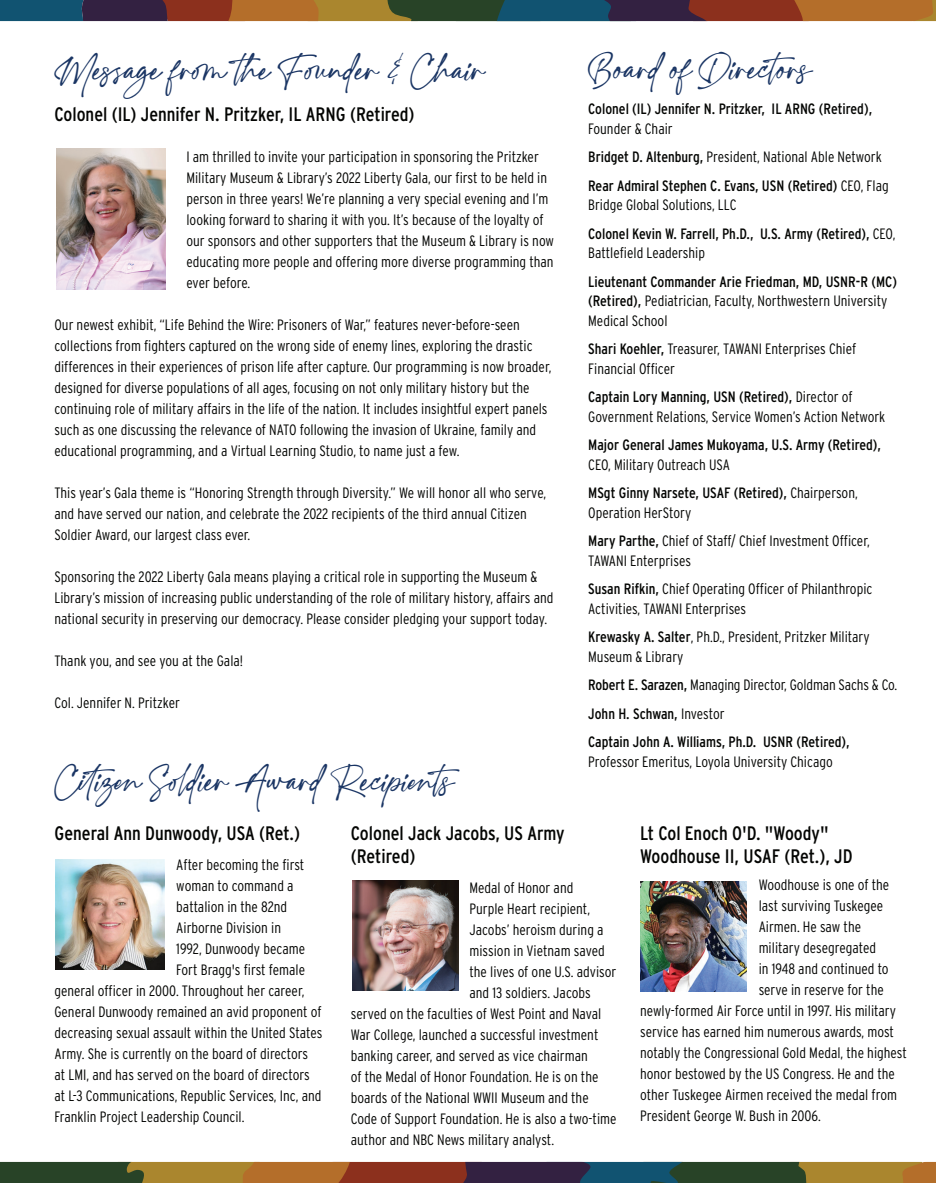
<style>
.page{position:relative;width:936px;height:1183px;background:#fff}
.page>*{position:absolute;margin:0;border:0;box-sizing:border-box;transform-origin:0 0}
.t1{font:46.5px "Charlotte Southern";color:#1a3564}
.t2{font:19.5px/22.5px "Interstate Condensed";color:#040503}
.t3{font:300 15px/21px "Interstate Condensed";color:#040503}
.t4{font:15px/28.5px "Interstate Condensed";color:#040503}
.s1{font-weight:300}
.s2{font-weight:400}
</style>
<div class="page">
<img style="left:352px;top:880px;width:106px;height:110px">
<img style="left:55px;top:859px;width:109px;height:110px">
<img style="left:640px;top:881px;width:106px;height:110px">
<img style="left:56px;top:149px;width:109px;height:140px">
<svg style="left:0;top:0;width:936px;height:21px"></svg>
<svg style="left:0;top:1162px;width:936px;height:21px"></svg>
<h1 class="t1" style="left:54px;top:46px;width:430px">Message from the Founder &amp; Chair</h1>
<h2 class="t2" style="left:54px;top:103px;width:362px">Colonel (IL) Jennifer N. Pritzker, IL ARNG (Retired)</h2>
<p class="t3" style="left:186px;top:146px;width:369px">I am thrilled to invite your participation in sponsoring the Pritzker Military Museum &amp; Library’s 2022 Liberty Gala, our first to be held in person in three years! We’re planning a very special evening and I’m looking forward to sharing it with you. It’s because of the loyalty of our sponsors and other supporters that the Museum &amp; Library is now educating more people and offering more diverse programming than ever before.</p>
<p class="t3" style="left:54px;top:314px;width:498px">Our newest exhibit, “Life Behind the Wire: Prisoners of War,” features never-before-seen collections from fighters captured on the wrong side of enemy lines, exploring the drastic differences in their experiences of prison life after capture. Our programming is now broader, designed for diverse populations of all ages, focusing on not only military history but the continuing role of military affairs in the life of the nation. It includes insightful expert panels such as one discussing the relevance of NATO following the invasion of Ukraine, family and educational programming, and a Virtual Learning Studio, to name just a few.</p>
<p class="t3" style="left:54px;top:482px;width:493px">This year’s Gala theme is “Honoring Strength through Diversity.” We will honor all who serve, and have served our nation, and celebrate the 2022 recipients of the third annual Citizen<br>Soldier Award, our largest class ever.</p>
<p class="t3" style="left:54px;top:566px;width:500px">Sponsoring the 2022 Liberty Gala means playing a critical role in supporting the Museum &amp;<br>Library’s mission of increasing public understanding of the role of military history, affairs and national security in preserving our democracy. Please consider pledging your support today.</p>
<p class="t3" style="left:54px;top:650px;width:190px">Thank you, and see you at the Gala!</p>
<p class="t3" style="left:54px;top:692px;width:127px">Col. Jennifer N. Pritzker</p>
<h1 class="t1" style="left:54px;top:757px;width:412px">Citizen Soldier Award Recipients</h1>
<h1 class="t1" style="left:588px;top:45px;width:223px">Board of Directors</h1>
<p class="t4" style="left:588px;top:94px;width:285px">Colonel (IL) Jennifer N. Pritzker, IL ARNG (Retired),</p>
<p class="t4" style="left:588px;top:114px;width:302px"><span class="s1">Founder &amp; Chair<br></span>Bridget D. Altenburg, <span class="s1">President, National Able Network<br></span>Rear Admiral Stephen C. Evans, USN (Retired) <span class="s1">CEO, Flag</span></p>
<p class="t4" style="left:588px;top:190px;width:309px"><span class="s1">Bridge Global Solutions, LLC<br></span>Colonel Kevin W. Farrell, Ph.D., U.S. Army (Retired), <span class="s1">CEO,</span></p>
<p class="t3" style="left:588px;top:242px;width:118px">Battlefield Leadership</p>
<p class="t3" style="left:588px;top:271px;width:310px;line-height:19.5px"><span class="s2">Lieutenant Commander Arie Friedman, MD, USNR-R (MC) (Retired),</span> Pediatrician, Faculty, Northwestern University<br>Medical School</p>
<p class="t3" style="left:588px;top:339px;width:269px;line-height:19.5px"><span class="s2">Shari Koehler,</span> Treasurer, TAWANI Enterprises Chief<br>Financial Officer</p>
<p class="t3" style="left:588px;top:387px;width:298px;line-height:19.5px"><span class="s2">Captain Lory Manning, USN (Retired),</span> Director of<br>Government Relations, Service Women’s Action Network</p>
<p class="t4" style="left:588px;top:430px;width:294px">Major General James Mukoyama, U.S. Army (Retired),</p>
<p class="t3" style="left:588px;top:450px;width:271px;line-height:28.5px">CEO, Military Outreach USA<br><span class="s2">MSgt Ginny Narsete, USAF (Retired),</span> Chairperson,</p>
<p class="t3" style="left:588px;top:498px;width:283px;line-height:28.5px">Operation HerStory<br><span class="s2">Mary Parthe,</span> Chief of Staff/ Chief Investment Officer,</p>
<p class="t3" style="left:588px;top:546px;width:286px;line-height:28.5px">TAWANI Enterprises<br><span class="s2">Susan Rifkin,</span> Chief Operating Officer of Philanthropic</p>
<p class="t3" style="left:588px;top:594px;width:283px;line-height:28.5px">Activities, TAWANI Enterprises<br><span class="s2">Krewasky A. Salter</span>, Ph.D., President, Pritzker Military</p>
<p class="t4" style="left:588px;top:642px;width:310px"><span class="s1">Museum &amp; Library<br></span>Robert E. Sarazen, <span class="s1">Managing Director, Goldman Sachs &amp; Co.<br></span>John H. Schwan, <span class="s1">Investor<br></span>Captain John A. Williams, Ph.D. USNR (Retired),</p>
<p class="t3" style="left:588px;top:751px;width:246px">Professor Emeritus, Loyola University Chicago</p>
<h2 class="t2" style="left:54px;top:822px;width:247px">General Ann Dunwoody, USA (Ret.)</h2>
<p class="t3" style="left:176px;top:854px;width:129px">After becoming the first</p>
<p class="t3" style="left:176px;top:875px;width:119px">woman to command a</p>
<p class="t3" style="left:176px;top:896px;width:112px">battalion in the 82nd</p>
<p class="t3" style="left:176px;top:917px;width:106px">Airborne Division in</p>
<p class="t3" style="left:176px;top:938px;width:130px">1992, Dunwoody became</p>
<p class="t3" style="left:176px;top:959px;width:130px">Fort Bragg's first female</p>
<p class="t3" style="left:54px;top:980px;width:251px">general officer in 2000. Throughout her career,</p>
<p class="t3" style="left:54px;top:1001px;width:268px">General Dunwoody remained an avid proponent of</p>
<p class="t3" style="left:54px;top:1022px;width:269px">decreasing sexual assault within the United States</p>
<p class="t3" style="left:54px;top:1043px;width:255px">Army. She is currently on the board of directors</p>
<p class="t3" style="left:54px;top:1064px;width:257px">at LMI, and has served on the board of directors</p>
<p class="t3" style="left:54px;top:1085px;width:268px">at L-3 Communications, Republic Services, Inc, and</p>
<p class="t3" style="left:54px;top:1106px;width:192px">Franklin Project Leadership Council.</p>
<h2 class="t2" style="left:351px;top:822px;width:215px">Colonel Jack Jacobs, US Army (Retired)</h2>
<p class="t3" style="left:469px;top:877px;width:105px">Medal of Honor and</p>
<p class="t3" style="left:469px;top:898px;width:122px">Purple Heart recipient,</p>
<p class="t3" style="left:469px;top:919px;width:136px">Jacobs’ heroism during a</p>
<p class="t3" style="left:469px;top:940px;width:137px">mission in Vietnam saved</p>
<p class="t3" style="left:469px;top:961px;width:148px">the lives of one U.S. advisor</p>
<p class="t3" style="left:469px;top:982px;width:123px">and 13 soldiers. Jacobs</p>
<p class="t3" style="left:351px;top:1003px;width:252px">served on the faculties of West Point and Naval</p>
<p class="t3" style="left:351px;top:1024px;width:249px">War College, launched a successful investment</p>
<p class="t3" style="left:351px;top:1045px;width:238px">banking career, and served as vice chairman</p>
<p class="t3" style="left:351px;top:1066px;width:249px">of the Medal of Honor Foundation. He is on the</p>
<p class="t3" style="left:351px;top:1087px;width:239px">boards of the National WWII Museum and the</p>
<p class="t3" style="left:351px;top:1108px;width:267px">Code of Support Foundation. He is also a two-time</p>
<p class="t3" style="left:351px;top:1129px;width:205px">author and NBC News military analyst.</p>
<h2 class="t2" style="left:640px;top:822px;width:214px">Lt Col Enoch O'D. "Woody"<br>Woodhouse II, USAF (Ret.), JD</h2>
<p class="t3" style="left:758px;top:874px;width:132px">Woodhouse is one of the</p>
<p class="t3" style="left:758px;top:895px;width:126px">last surviving Tuskegee</p>
<p class="t3" style="left:758px;top:916px;width:104px">Airmen. He saw the</p>
<p class="t3" style="left:758px;top:937px;width:119px">military desegregated</p>
<p class="t3" style="left:758px;top:958px;width:131px">in 1948 and continued to</p>
<p class="t3" style="left:758px;top:979px;width:127px">serve in reserve for the</p>
<p class="t3" style="left:640px;top:1000px;width:257px">newly-formed Air Force until in 1997. His military</p>
<p class="t3" style="left:640px;top:1021px;width:255px">service has earned him numerous awards, most</p>
<p class="t3" style="left:640px;top:1042px;width:268px">notably the Congressional Gold Medal, the highest</p>
<p class="t3" style="left:640px;top:1063px;width:256px">honor bestowed by the US Congress. He and the</p>
<p class="t3" style="left:640px;top:1084px;width:258px">other Tuskegee Airmen received the medal from</p>
<p class="t3" style="left:640px;top:1105px;width:182px">President George W. Bush in 2006.</p>
</div>
